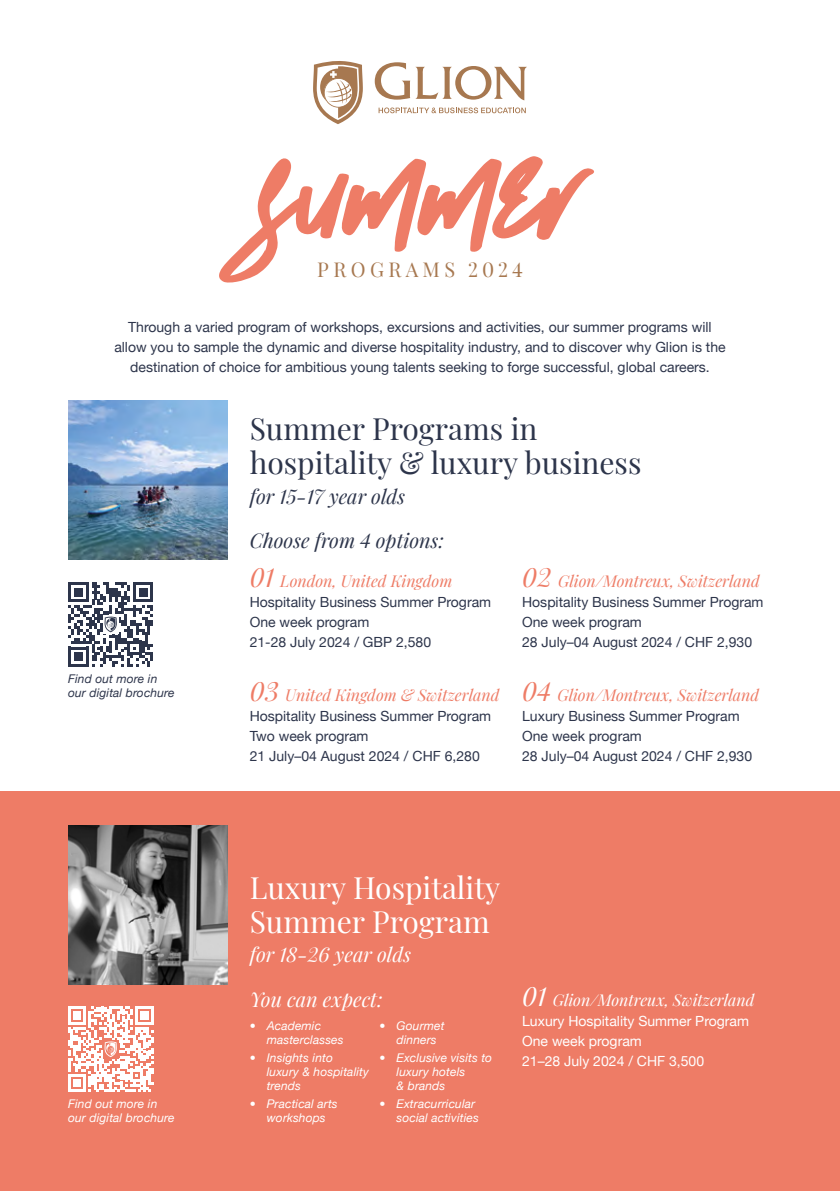
<style>
.page{position:relative;width:840px;height:1191px;background:#fff}
.page>*{position:absolute;margin:0;border:0;box-sizing:border-box;transform-origin:0 0}
.t1{font:320px "Wattermellon";color:#ee7c66}
.t2{font:30px/34px "Playfair Display";color:#2d354b}
.t3{font:30px/34px "Playfair Display";color:#fff}
.t4{font:italic 20px "Playfair Display";color:#2d354b}
.t5{font:italic 20px "Playfair Display";color:#fff}
.t6{font:20px "Playfair Display";letter-spacing:.22em;color:#a77850}
.t7{font:italic 16px "Playfair Display";color:#ee7c66}
.t8{font:italic 16px "Playfair Display";color:#fff}
.t9{font:14px/20px "Helvetica Neue";color:#2d354b}
.t10{font:14px/20px "Helvetica Neue";color:#fff}
.t11{font:italic 12px/14px "Helvetica Neue";letter-spacing:.01em;color:#fff}
.t12{font:italic 12px/14px "Helvetica Neue";letter-spacing:.01em;color:#2d354b}
.s1{font-size:26px}
</style>
<div class="page">
<div style="left:0;top:791px;width:839px;height:400px;background:#ee7c66"></div>
<svg style="left:68px;top:582px;width:85px;height:85px"></svg>
<img style="left:68px;top:400px;width:159px;height:159px">
<img style="left:68px;top:825px;width:159px;height:159px">
<svg style="left:68px;top:1006px;width:85px;height:85px"></svg>
<svg style="left:374px;top:62px;width:152px;height:38px"></svg>
<svg style="left:313px;top:61px;width:49px;height:63px"></svg>
<svg style="left:378px;top:107px;width:147px;height:6px"></svg>
<h1 class="t1" style="left:259px;top:21px;width:323px">summer</h1>
<h3 class="t6" style="left:317px;top:254px;width:207px">PROGRAMS 2024</h3>
<p class="t9" style="left:114px;top:318px;width:612px;text-align:center">Through a varied program of workshops, excursions and activities, our summer programs will allow you to sample the dynamic and diverse hospitality industry, and to discover why Glion is the destination of choice for ambitious young talents seeking to forge successful, global careers.</p>
<p class="t12" style="left:68px;top:672px;width:108px">Find out more in our digital brochure</p>
<p class="t11" style="left:68px;top:1097px;width:108px">Find out more in our digital brochure</p>
<h2 class="t2" style="left:249px;top:409px;width:393px">Summer Programs in hospitality &amp; luxury business</h2>
<h3 class="t4" style="left:249px;top:480px;width:157px">for 15-17 year olds</h3>
<h3 class="t4" style="left:249px;top:525px;width:196px">Choose from 4 options:</h3>
<p class="t7" style="left:522px;top:569px;width:239px"><span class="s1">02</span> Glion/Montreux, Switzerland</p>
<p class="t9" style="left:522px;top:593px;width:243px">Hospitality Business Summer Program<br>One week program<br>28 July–04 August 2024 / CHF 2,930</p>
<p class="t7" style="left:249px;top:569px;width:204px"><span class="s1">01</span> London, United Kingdom</p>
<p class="t9" style="left:249px;top:593px;width:243px">Hospitality Business Summer Program<br>One week program<br>21-28 July 2024 / GBP 2,580</p>
<p class="t7" style="left:249px;top:682px;width:251px"><span class="s1">03</span> United Kingdom &amp; Switzerland</p>
<p class="t9" style="left:249px;top:706px;width:243px">Hospitality Business Summer Program<br>Two week program<br>21 July–04 August 2024 / CHF 6,280</p>
<p class="t7" style="left:522px;top:682px;width:238px"><span class="s1">04</span> Glion/Montreux, Switzerland</p>
<p class="t9" style="left:522px;top:706px;width:231px">Luxury Business Summer Program<br>One week program<br>28 July–04 August 2024 / CHF 2,930</p>
<h2 class="t3" style="left:249px;top:868px;width:252px">Luxury Hospitality<br>Summer Program</h2>
<h3 class="t5" style="left:249px;top:939px;width:163px">for 18-26 year olds</h3>
<h3 class="t5" style="left:249px;top:983px;width:134px">You can expect:</h3>
<p class="t11" style="left:266px;top:1019px;width:78px;text-indent:-17px">• Academic masterclasses</p>
<p class="t11" style="left:266px;top:1051px;width:104px;text-indent:-17px">• Insights into<br>luxury &amp; hospitality trends</p>
<p class="t11" style="left:249px;top:1097px;width:89px;text-align:center">• Practical arts workshops</p>
<p class="t11" style="left:396px;top:1019px;width:49px;text-indent:-17px">• Gourmet dinners</p>
<p class="t11" style="left:396px;top:1051px;width:97px;text-indent:-17px">• Exclusive visits to luxury hotels<br>&amp; brands</p>
<p class="t11" style="left:379px;top:1097px;width:101px;text-align:right">• Extracurricular social activities</p>
<p class="t8" style="left:522px;top:987px;width:234px"><span class="s1">01</span> Glion/Montreux, Switzerland</p>
<p class="t10" style="left:522px;top:1012px;width:228px">Luxury Hospitality Summer Program<br>One week program<br>21–28 July 2024 / CHF 3,500</p>
</div>
